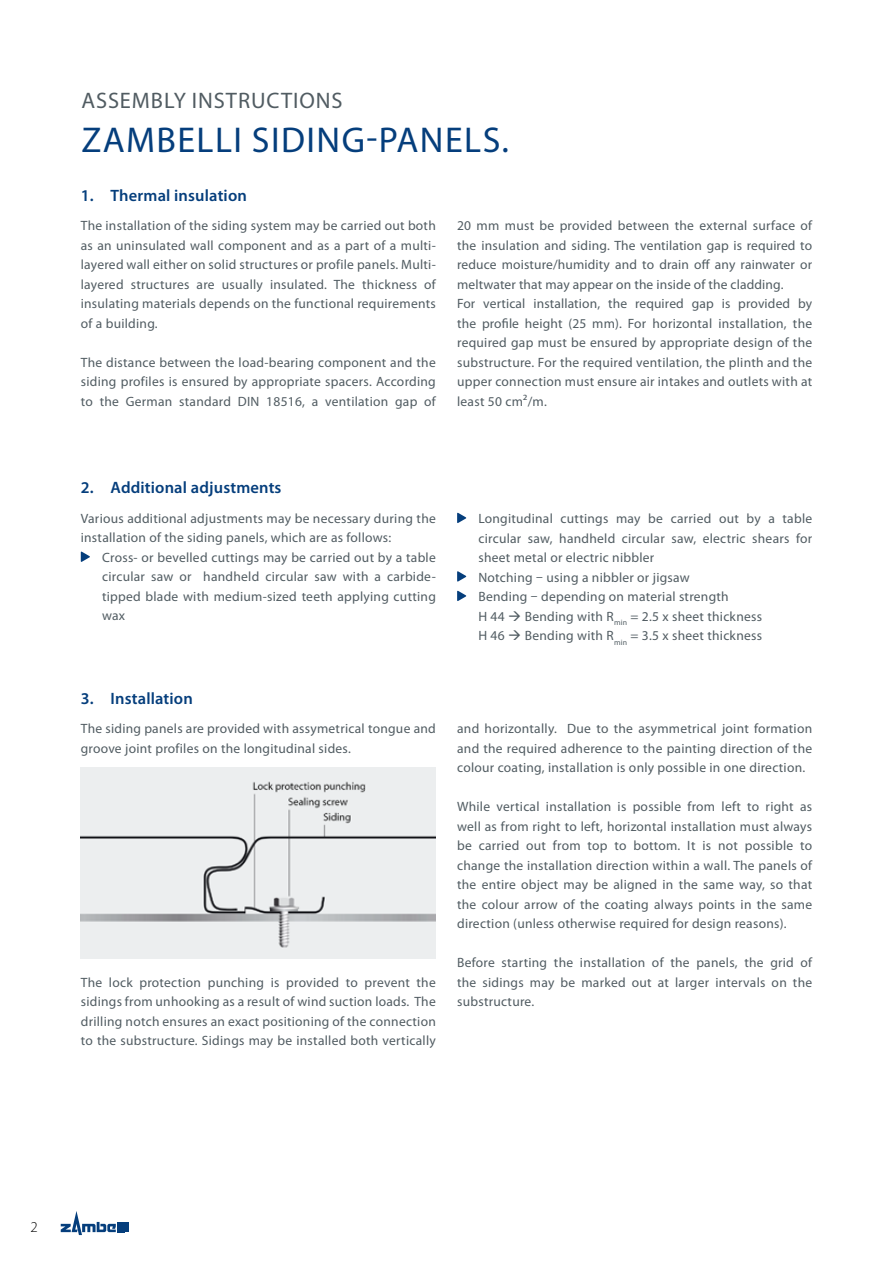
<style>
.page{position:relative;width:893px;height:1263px;background:#fff}
.page>*{position:absolute;margin:0;border:0;box-sizing:border-box;transform-origin:0 0}
.t1{font:36px "Myriad Pro";letter-spacing:.04em;color:#053e7c}
.t2{font:22.5px "Myriad Pro";letter-spacing:.04em;color:#515c62}
.t3{font:600 16.5px "Myriad Pro";letter-spacing:.01em;color:#053e7c}
.t4{font:300 15px "Myriad Pro";color:#000}
.t5{font:13.5px/19.5px "Myriad Pro";letter-spacing:.02em;color:#515c62;text-align:justify}
</style>
<div class="page">
<svg style="left:81px;top:551px;width:9px;height:11px"></svg>
<svg style="left:457px;top:513px;width:9px;height:10px"></svg>
<svg style="left:457px;top:571px;width:9px;height:11px"></svg>
<svg style="left:457px;top:591px;width:9px;height:10px"></svg>
<img style="left:81px;top:767px;width:355px;height:192px">
<svg style="left:61px;top:1211px;width:68px;height:24px"></svg>
<h2 class="t2" style="left:81px;top:88px;width:263px">ASSEMBLY INSTRUCTIONS</h2>
<h1 class="t1" style="left:81px;top:120px;width:429px">ZAMBELLI SIDING-PANELS.</h1>
<p class="t3" style="left:81px;top:186px;width:168px">1. Thermal insulation</p>
<p class="t5" style="left:81px;top:216px;width:357px">The installation of the siding system may be carried out both as an uninsulated wall component and as a part of a multi&shy;layered wall either on solid structures or profile panels. Multi&shy;layered structures are usually insulated. The thickness of insulating materials depends on the functional requirements of a building.</p>
<p class="t5" style="left:81px;top:353px;width:357px">The distance between the load-bearing component and the siding profiles is ensured by appropriate spacers. According to the German standard DIN 18516, a ventilation gap of</p>
<p class="t5" style="left:457px;top:216px;width:357px;text-align:left">20 mm must be provided between the external surface of the insulation and siding. The ventilation gap is required to reduce moisture/humidity and to drain off any rainwater or meltwater that may appear on the inside of the cladding.<br>For vertical installation, the required gap is provided by the profile height (25 mm). For horizontal installation, the required gap must be ensured by appropriate design of the substructure. For the required ventilation, the plinth and the upper connection must ensure air intakes and outlets with at least 50 cm²/m.</p>
<p class="t3" style="left:81px;top:479px;width:202px">2. Additional adjustments</p>
<p class="t5" style="left:81px;top:509px;width:357px">Various additional adjustments may be necessary during the installation of the siding panels, which are as follows:</p>
<p class="t5" style="left:102px;top:548px;width:335px">Cross- or bevelled cuttings may be carried out by a table circular saw or handheld circular saw with a carbide&shy;tipped blade with medium-sized teeth applying cutting wax</p>
<p class="t3" style="left:81px;top:689px;width:114px">3. Installation</p>
<p class="t5" style="left:81px;top:719px;width:357px">The siding panels are provided with assymetrical tongue and groove joint profiles on the longitudinal sides.</p>
<p class="t5" style="left:81px;top:973px;width:357px">The lock protection punching is provided to prevent the sidings from unhooking as a result of wind suction loads. The drilling notch ensures an exact positioning of the connection to the substructure. Sidings may be installed both vertically</p>
<p class="t5" style="left:478px;top:509px;width:335px;text-align:left">Longitudinal cuttings may be carried out by a table circular saw, handheld circular saw, electric shears for sheet metal or electric nibbler<br>Notching – using a nibbler or jigsaw<br>Bending – depending on material strength<br>H 44 → Bending with R<sub>min</sub> = 2.5 x sheet thickness<br>H 46 → Bending with R<sub>min</sub> = 3.5 x sheet thickness</p>
<p class="t5" style="left:457px;top:719px;width:357px">and horizontally. Due to the asymmetrical joint formation and the required adherence to the painting direction of the colour coating, installation is only possible in one direction.</p>
<p class="t5" style="left:457px;top:797px;width:357px">While vertical installation is possible from left to right as well as from right to left, horizontal installation must always be carried out from top to bottom. It is not possible to change the installation direction within a wall. The panels of the entire object may be aligned in the same way, so that the colour arrow of the coating always points in the same direction (unless otherwise required for design reasons).</p>
<p class="t5" style="left:457px;top:953px;width:357px">Before starting the installation of the panels, the grid of the sidings may be marked out at larger intervals on the substructure.</p>
<p class="t4" style="left:31px;top:1218px;width:9px">2</p>
</div>
